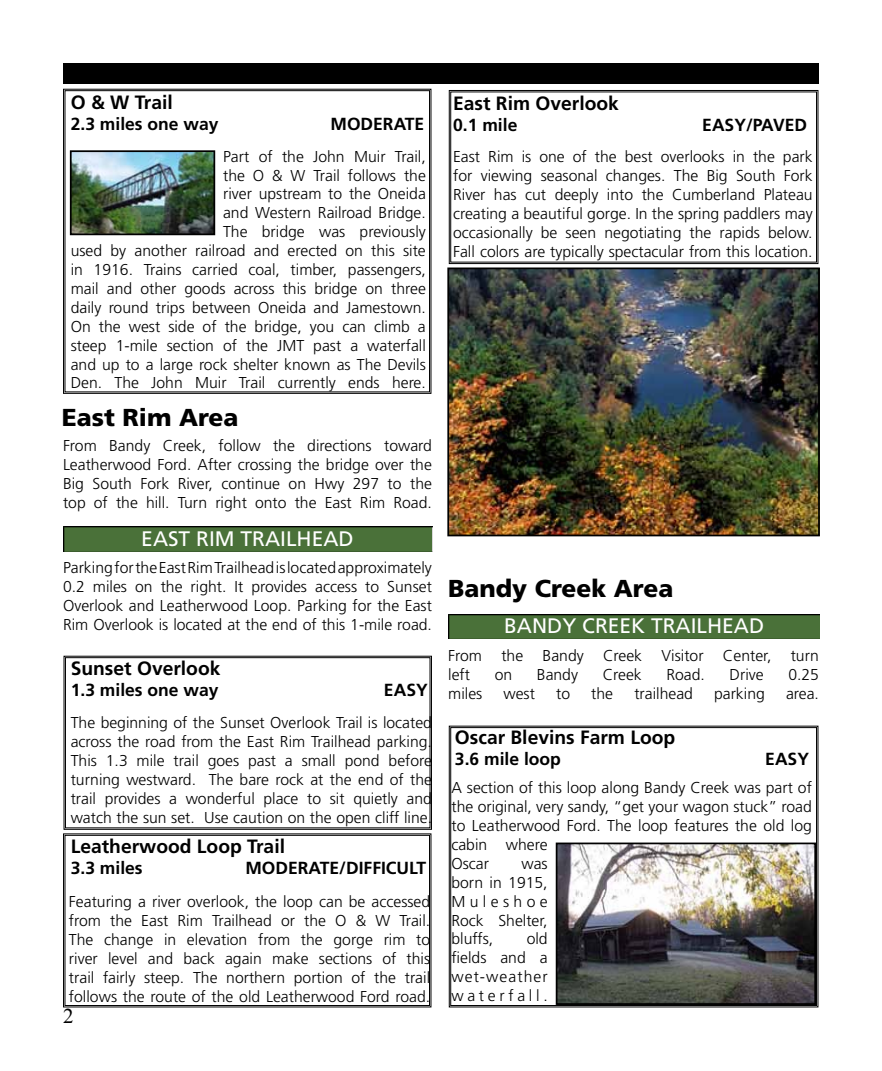
<style>
.page{position:relative;width:882px;height:1071px;background:#fff}
.page>*{position:absolute;margin:0;border:0;box-sizing:border-box;transform-origin:0 0}
.t1{font:900 24.5px "Frutiger LT Std";color:#000}
.t2{font:21px "Frutiger LT Std";color:#fff}
.t3{font:21px "Times New Roman";color:#000}
.t4{font:700 19.25px "Frutiger LT Std";color:#000}
.t5{font:700 17.5px "Frutiger LT Std";color:#000}
.t6{font:300 15.75px/18.9px "Frutiger LT Std";color:#000;text-align:justify}
</style>
<div class="page">
<div style="left:63px;top:63px;width:756px;height:21px;background:#000"></div>
<div style="left:63px;top:526px;width:369px;height:26px;background:#000"></div>
<img style="left:64px;top:527px;width:368px;height:25px">
<img style="left:449px;top:614px;width:371px;height:24px">
<img style="left:450px;top:271px;width:367px;height:262px">
<div style="left:447px;top:268px;width:373px;height:268px;border:2px solid #000"></div>
<svg style="left:63px;top:89px;width:368px;height:305px"></svg>
<svg style="left:64px;top:656px;width:368px;height:174px"></svg>
<svg style="left:63px;top:834px;width:368px;height:173px"></svg>
<div style="left:65px;top:835px;width:365px;height:171px;border:1px solid #000"></div>
<svg style="left:449px;top:90px;width:369px;height:174px"></svg>
<img style="left:449px;top:726px;width:369px;height:281px">
<div style="left:451px;top:727px;width:366px;height:279px;border:1px solid #000"></div>
<p class="t4" style="left:71px;top:91px;width:104px">O &amp; W Trail</p>
<p class="t5" style="left:71px;top:114px;width:149px">2.3 miles one way</p>
<p class="t5" style="left:330px;top:114px;width:95px">MODERATE</p>
<p class="t6" style="left:71px;top:147px;width:357px;text-align:right">Part of the John Muir Trail,<br>the O &amp; W Trail follows the<br>river upstream to the Oneida<br>and Western Railroad Bridge.<br>The bridge was previously<br>used by another railroad and erected on this site in 1916. Trains carried coal, timber, passengers, mail and other goods across this bridge on three daily round trips between Oneida and Jamestown.<br>On the west side of the bridge, you can climb a steep 1-mile section of the JMT past a waterfall and up to a large rock shelter known as The Devils Den. The John Muir Trail currently ends here.</p>
<h1 class="t1" style="left:62px;top:403px;width:178px">East Rim Area</h1>
<p class="t6" style="left:63px;top:437px;width:371px">From Bandy Creek, follow the directions toward Leatherwood Ford. After crossing the bridge over the Big South Fork River, continue on Hwy 297 to the top of the hill. Turn right onto the East Rim Road.</p>
<h2 class="t2" style="left:141px;top:526px;width:214px">EAST RIM TRAILHEAD</h2>
<p class="t6" style="left:63px;top:558px;width:371px">Parking for the East Rim Trailhead is located approximately 0.2 miles on the right. It provides access to Sunset Overlook and Leatherwood Loop. Parking for the East Rim Overlook is located at the end of this 1-mile road.</p>
<p class="t4" style="left:71px;top:657px;width:151px">Sunset Overlook</p>
<p class="t5" style="left:71px;top:680px;width:149px">1.3 miles one way</p>
<p class="t5" style="left:384px;top:680px;width:45px">EASY</p>
<p class="t6" style="left:71px;top:713px;width:363px">The beginning of the Sunset Overlook Trail is located across the road from the East Rim Trailhead parking.<br>This 1.3 mile trail goes past a small pond before turning westward. The bare rock at the end of the trail provides a wonderful place to sit quietly and watch the sun set. Use caution on the open cliff line.</p>
<p class="t4" style="left:71px;top:835px;width:216px">Leatherwood Loop Trail</p>
<p class="t5" style="left:71px;top:858px;width:73px">3.3 miles</p>
<p class="t5" style="left:245px;top:858px;width:182px">MODERATE/DIFFICULT</p>
<p class="t6" style="left:69px;top:892px;width:363px">Featuring a river overlook, the loop can be accessed from the East Rim Trailhead or the O &amp; W Trail.<br>The change in elevation from the gorge rim to river level and back again make sections of this trail fairly steep. The northern portion of the trail follows the route of the old Leatherwood Ford road.</p>
<h2 class="t3" style="left:63px;top:1001px;width:12px">2</h2>
<p class="t4" style="left:453px;top:92px;width:167px">East Rim Overlook</p>
<p class="t5" style="left:453px;top:114px;width:66px">0.1 mile</p>
<p class="t5" style="left:702px;top:114px;width:106px">EASY/PAVED</p>
<p class="t6" style="left:453px;top:148px;width:361px">East Rim is one of the best overlooks in the park for viewing seasonal changes. The Big South Fork River has cut deeply into the Cumberland Plateau creating a beautiful gorge. In the spring paddlers may occasionally be seen negotiating the rapids below.<br>Fall colors are typically spectacular from this location.</p>
<h1 class="t1" style="left:448px;top:573px;width:227px">Bandy Creek Area</h1>
<h2 class="t2" style="left:504px;top:614px;width:262px">BANDY CREEK TRAILHEAD</h2>
<p class="t6" style="left:448px;top:646px;width:372px">From the Bandy Creek Visitor Center, turn left</p>
<p class="t6" style="left:495px;top:665px;width:19px">on</p>
<p class="t6" style="left:537px;top:665px;width:43px">Bandy</p>
<p class="t6" style="left:603px;top:665px;width:41px">Creek</p>
<p class="t6" style="left:666px;top:665px;width:40px">Road.</p>
<p class="t6" style="left:730px;top:665px;width:36px">Drive</p>
<p class="t6" style="left:788px;top:665px;width:32px">0.25</p>
<p class="t6" style="left:448px;top:684px;width:36px">miles</p>
<p class="t6" style="left:504px;top:684px;width:33px">west</p>
<p class="t6" style="left:556px;top:684px;width:16px">to</p>
<p class="t6" style="left:591px;top:684px;width:23px">the</p>
<p class="t6" style="left:634px;top:684px;width:60px">trailhead</p>
<p class="t6" style="left:714px;top:684px;width:52px">parking</p>
<p class="t6" style="left:786px;top:684px;width:34px">area.</p>
<p class="t4" style="left:455px;top:726px;width:222px">Oscar Blevins Farm Loop</p>
<p class="t5" style="left:455px;top:749px;width:108px">3.6 mile loop</p>
<p class="t5" style="left:765px;top:749px;width:45px">EASY</p>
<p class="t6" style="left:451px;top:779px;width:362px;text-align:left">A section of this loop along Bandy Creek was part of the original, very sandy, “get your wagon stuck” road to Leatherwood Ford. The loop features the old log cabin where<br>Oscar</p>
<p class="t6" style="left:451px;top:854px;width:98px;text-indent:70px">was born in 1915, Muleshoe Rock Shelter, bluffs,</p>
<p class="t6" style="left:451px;top:930px;width:98px;text-indent:75px">old fields and a wet-weather waterfall.</p>
</div>
